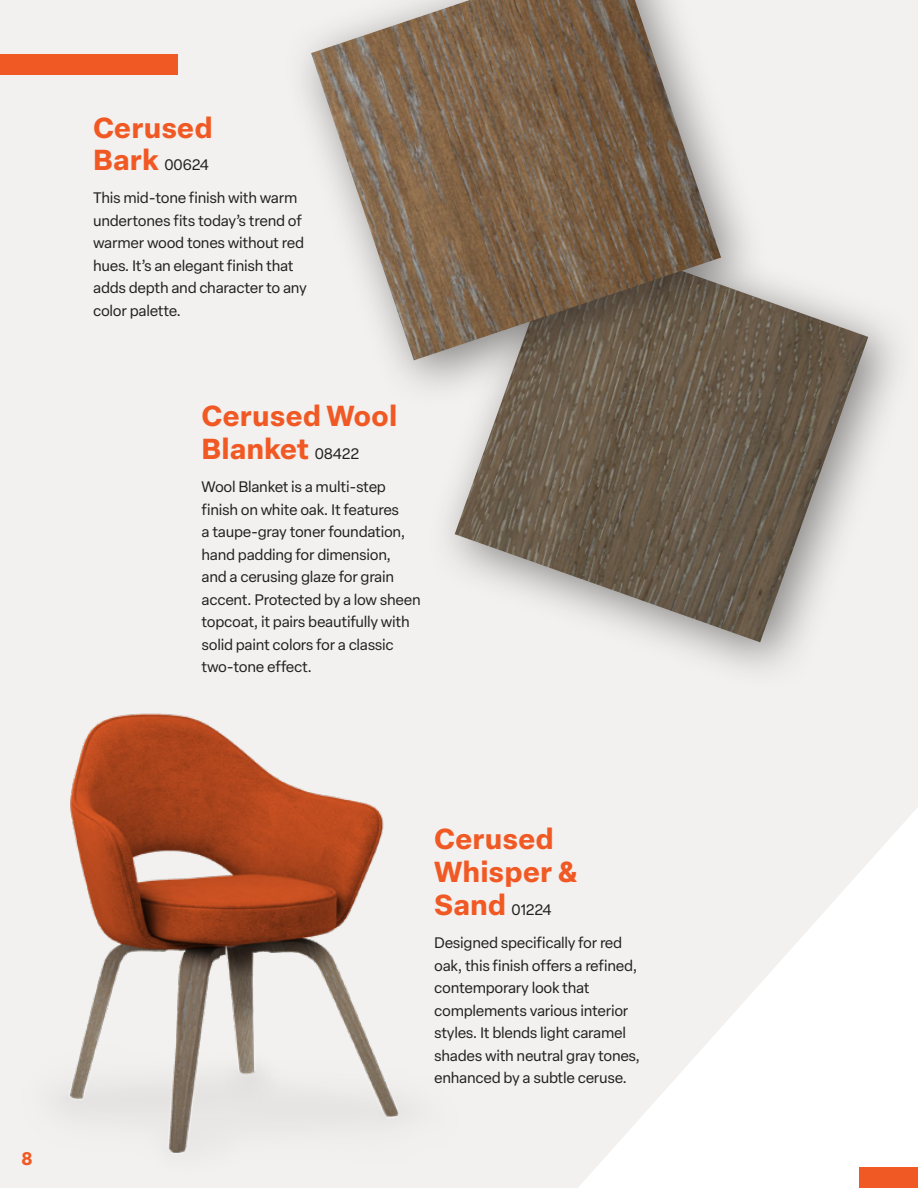
<style>
.page{position:relative;width:918px;height:1188px;background:#f2f1ef}
.page>*{position:absolute;margin:0;border:0;box-sizing:border-box;transform-origin:0 0}
.t1{font:700 28.5px/33px "Elza Text";color:#f15924}
.t2{font:700 18px "Elza Text";color:#f15924}
.t3{font:15px/22.5px "Elza Text";letter-spacing:-.02em;color:#231f20}
.s1{font-weight:700;font-size:28.5px;color:#f15924}
.s2{font-weight:400;font-size:15px;color:#231f20}
</style>
<div class="page">
<svg style="left:578px;top:808px;width:340px;height:380px"></svg>
<div style="left:426px;top:200px;width:490px;height:490px;background:#231f20;opacity:.52"></div>
<img style="left:455px;top:229px;width:413px;height:413px">
<div style="left:282px;top:0;width:487px;height:409px;background:#231f20;opacity:.52"></div>
<img style="left:311px;top:0;width:410px;height:360px">
<img style="left:63px;top:673px;width:422px;height:480px">
<div style="left:0;top:54px;width:178px;height:21px;background:#f15924"></div>
<div style="left:860px;top:1167px;width:58px;height:21px;background:#f15924"></div>
<p class="t1" style="left:93px;top:110px;width:121px">Cerused</p>
<p class="t3" style="left:93px;top:153px;width:117px"><span class="s1">Bark</span> 00624</p>
<p class="t3" style="left:93px;top:186px;width:215px">This mid-tone finish with warm undertones fits today’s trend of warmer wood tones without red hues. It’s an elegant finish that adds depth and character to any color palette.</p>
<p class="t1" style="left:202px;top:398px;width:197px">Cerused Wool<br>Blanket <span class="s2">08422</span></p>
<p class="t3" style="left:202px;top:475px;width:221px">Wool Blanket is a multi-step finish on white oak. It features<br>a taupe-gray toner foundation, hand padding for dimension,<br>and a cerusing glaze for grain accent. Protected by a low sheen topcoat, it pairs beautifully with solid paint colors for a classic two-tone effect.</p>
<p class="t2" style="left:21px;top:1144px;width:13px">8</p>
<p class="t1" style="left:434px;top:821px;width:145px">Cerused<br>Whisper &amp;</p>
<p class="t3" style="left:434px;top:898px;width:119px"><span class="s1">Sand</span> 01224</p>
<p class="t3" style="left:434px;top:931px;width:207px">Designed specifically for red oak, this finish offers a refined, contemporary look that complements various interior styles. It blends light caramel shades with neutral gray tones, enhanced by a subtle ceruse.</p>
</div>
